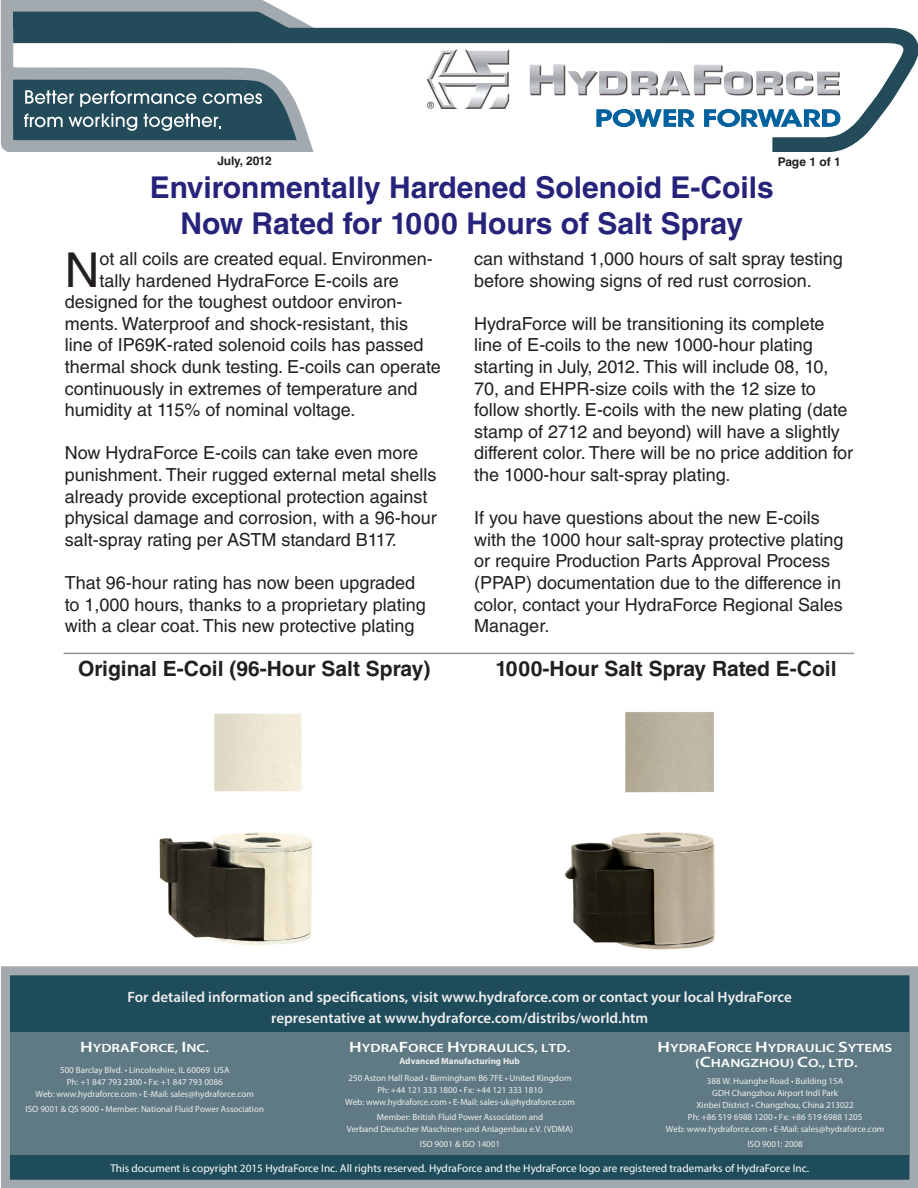
<style>
.page{position:relative;width:918px;height:1188px;background:#fff}
.page>*{position:absolute;margin:0;border:0;box-sizing:border-box;transform-origin:0 0}
.t1{font:48.15px "Helvetica LT Std";color:#231f20}
.t2{font:700 30px/36px "Helvetica LT Std";color:#26237b;text-align:center}
.t3{font:700 21px "Helvetica LT Std";color:#231f20}
.t4{font:18px/21.6px "Helvetica LT Std";color:#231f20}
.t5{font:600 15px "Myriad Pro";color:#eeeeef}
.t6{font:600 12px/15px "Myriad Pro";color:#fff;text-align:center;scale:1.25 1}
.t7{font:700 12px "Helvetica LT Std";letter-spacing:-.015em;color:#231f20}
.t8{font:11.25px "Myriad Pro";color:#fff}
.t9{font:9px/12px "Myriad Pro";color:#eeeeef;text-align:center}
.t10{font:700 9px "Myriad Pro";color:#eeeeef}
.s1{font-size:15px}
</style>
<div class="page">
<img style="left:159px;top:713px;width:154px;height:233px">
<img style="left:564px;top:712px;width:151px;height:238px">
<hr style="left:64px;top:653px;width:790px;height:1px;background:#231f20">
<div style="left:5px;top:971px;width:909px;height:213px;background:#1e4c5a"></div>
<div style="left:1px;top:966px;width:917px;height:222px;border:9px solid #a2aaaf"></div>
<div style="left:9px;top:1033px;width:900px;height:122px;background:#5f7a84"></div>
<svg style="left:1px;top:0;width:289px;height:15px;background:#8d9ba1"></svg>
<svg style="left:1px;top:15px;width:917px;height:136px"></svg>
<svg style="left:23px;top:90px;width:240px;height:42px;background:#4c6d78"></svg>
<div style="left:427px;top:102px;width:8px;height:8px;background:#fff"></div>
<img style="left:427px;top:50px;width:413px;height:59px">
<svg style="left:427px;top:102px;width:7px;height:6px"></svg>
<p class="t7" style="left:217px;top:154px;width:56px">July, 2012</p>
<p class="t7" style="left:778px;top:155px;width:64px">Page 1 of 1</p>
<p class="t2" style="left:150px;top:169px;width:625px">Environmentally Hardened Solenoid E-Coils<br>Now Rated for 1000 Hours of Salt Spray</p>
<p class="t1" style="left:65px;top:242px;width:36px">N</p>
<p class="t4" style="left:100px;top:248px;width:335px">ot all coils are created equal. Environmen-</p>
<p class="t4" style="left:100px;top:269px;width:301px">tally hardened HydraForce E-coils are</p>
<p class="t4" style="left:65px;top:291px;width:339px">designed for the toughest outdoor environ-</p>
<p class="t4" style="left:65px;top:313px;width:345px">ments. Waterproof and shock-resistant, this</p>
<p class="t4" style="left:65px;top:334px;width:360px">line of IP69K-rated solenoid coils has passed</p>
<p class="t4" style="left:65px;top:356px;width:377px">thermal shock dunk testing. E-coils can operate</p>
<p class="t4" style="left:65px;top:377px;width:354px">continuously in extremes of temperature and</p>
<p class="t4" style="left:65px;top:399px;width:292px">humidity at 115% of nominal voltage.</p>
<p class="t4" style="left:65px;top:442px;width:373px">Now HydraForce E-coils can take even more punishment. Their rugged external metal shells already provide exceptional protection against physical damage and corrosion, with a 96-hour salt-spray rating per ASTM standard B117.</p>
<p class="t4" style="left:65px;top:572px;width:363px">That 96-hour rating has now been upgraded to 1,000 hours, thanks to a proprietary plating with a clear coat. This new protective plating</p>
<p class="t4" style="left:474px;top:248px;width:370px">can withstand 1,000 hours of salt spray testing before showing signs of red rust corrosion.</p>
<p class="t4" style="left:474px;top:313px;width:381px">HydraForce will be transitioning its complete line of E-coils to the new 1000-hour plating starting in July, 2012. This will include 08, 10, 70, and EHPR-size coils with the 12 size to follow shortly. E-coils with the new plating (date stamp of 2712 and beyond) will have a slightly different color. There will be no price addition for the 1000-hour salt-spray plating.</p>
<p class="t4" style="left:474px;top:507px;width:371px">If you have questions about the new E-coils with the 1000 hour salt-spray protective plating or require Production Parts Approval Process (PPAP) documentation due to the difference in color, contact your HydraForce Regional Sales Manager.</p>
<p class="t3" style="left:78px;top:656px;width:354px">Original E-Coil (96-Hour Salt Spray)</p>
<p class="t3" style="left:495px;top:656px;width:343px">1000-Hour Salt Spray Rated E-Coil</p>
<p class="t5" style="left:128px;top:988px;width:666px">For detailed information and specifications, visit www.hydraforce.com or contact your local HydraForce</p>
<p class="t5" style="left:271px;top:1009px;width:378px">representative at www.hydraforce.com/distribs/world.htm</p>
<p class="t9" style="left:60px;top:1064px;width:171px">500 Barclay Blvd. • Lincolnshire, IL 60069 USA</p>
<p class="t9" style="left:67px;top:1076px;width:157px">Ph: +1 847 793 2300 • Fx: +1 847 793 0086</p>
<p class="t9" style="left:36px;top:1088px;width:220px">Web: www.hydraforce.com • E-Mail: sales@hydraforce.com</p>
<p class="t9" style="left:26px;top:1103px;width:240px">ISO 9001 &amp; QS 9000 • Member: National Fluid Power Association</p>
<p class="t6" style="left:657px;top:1040px;width:189px"><span class="s1">H</span>YDRA<span class="s1">F</span>ORCE <span class="s1">H</span>YDRAULIC <span class="s1">S</span>YTEMS (<span class="s1">C</span>HANGZHOU) <span class="s1">C</span>O., LTD.</p>
<p class="t6" style="left:80px;top:1040px;width:105px"><span class="s1">H</span>YDRA<span class="s1">F</span>ORCE, <span class="s1">I</span>NC.</p>
<p class="t6" style="left:349px;top:1041px;width:178px"><span class="s1">H</span>YDRA<span class="s1">F</span>ORCE <span class="s1">H</span>YDRAULICS, LTD.</p>
<p class="t10" style="left:400px;top:1055px;width:122px">Advanced Manufacturing Hub</p>
<p class="t9" style="left:349px;top:1072px;width:224px">250 Aston Hall Road • Birmingham B6 7FE • United Kingdom</p>
<p class="t9" style="left:377px;top:1084px;width:167px">Ph: +44 121 333 1800 • Fx: +44 121 333 1810</p>
<p class="t9" style="left:345px;top:1096px;width:231px">Web: www.hydraforce.com • E-Mail: sales-uk@hydraforce.com</p>
<p class="t9" style="left:347px;top:1111px;width:228px">Member: British Fluid Power Association and<br>Verband Deutscher Maschinen-und Anlagenbau e.V. (VDMA)</p>
<p class="t9" style="left:420px;top:1138px;width:82px">ISO 9001 &amp; ISO 14001</p>
<p class="t9" style="left:707px;top:1075px;width:138px">388 W. Huanghe Road • Building 15A</p>
<p class="t9" style="left:712px;top:1087px;width:127px">GDH Changzhou Airport Indl Park</p>
<p class="t9" style="left:696px;top:1099px;width:159px">Xinbei District • Changzhou, China 213022</p>
<p class="t9" style="left:688px;top:1111px;width:176px">Ph: +86 519 6988 1200 • Fx: +86 519 6988 1205</p>
<p class="t9" style="left:666px;top:1123px;width:220px">Web: www.hydraforce.com • E-Mail: sales@hydraforce.com</p>
<p class="t9" style="left:747px;top:1138px;width:57px">ISO 9001: 2008</p>
<p class="t8" style="left:110px;top:1161px;width:700px">This document is copyright 2015 HydraForce Inc. All rights reserved. HydraForce and the HydraForce logo are registered trademarks of HydraForce Inc.</p>
</div>
